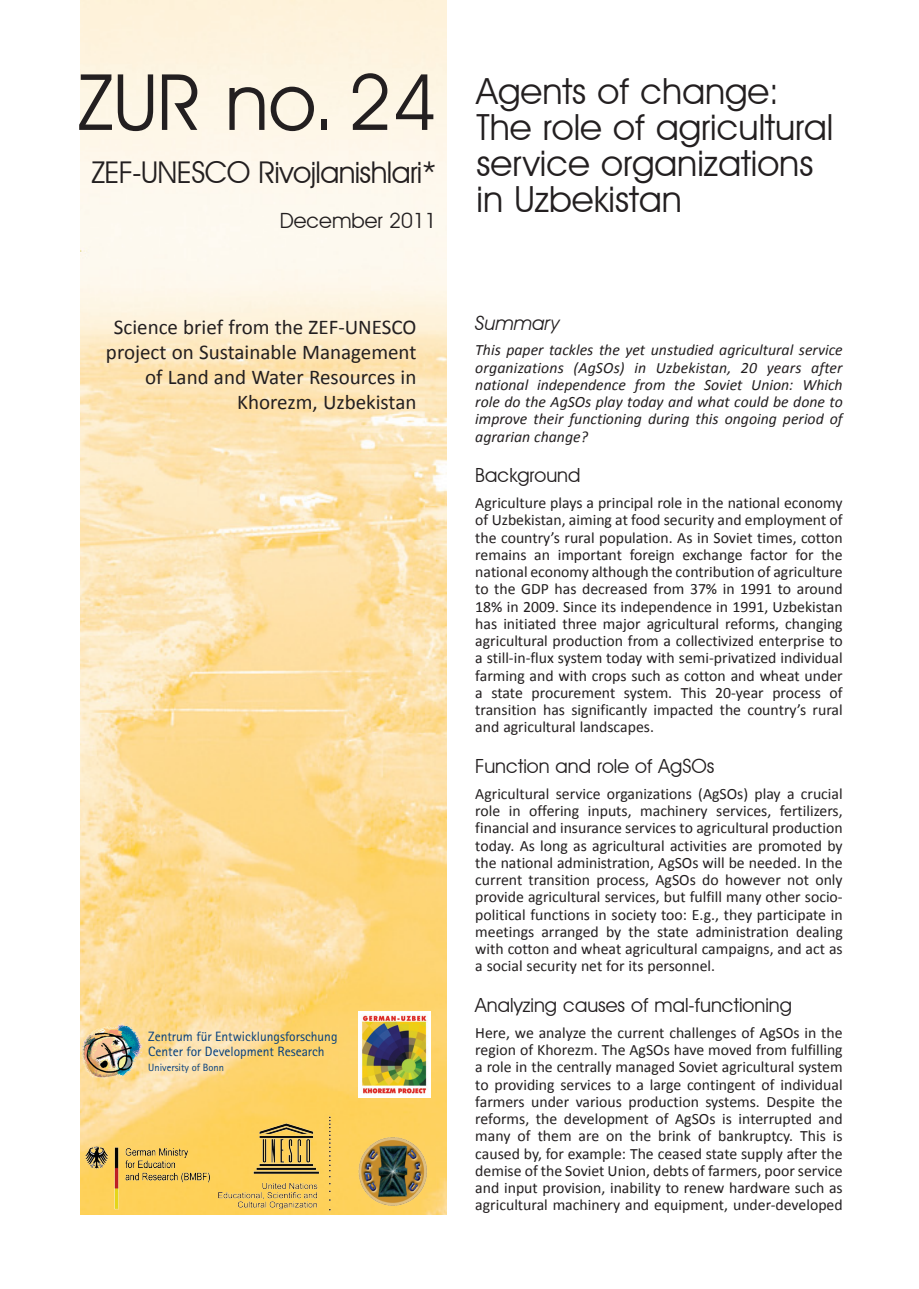
<style>
.page{position:relative;width:919px;height:1289px;background:#fff}
.page>*{position:absolute;margin:0;border:0;box-sizing:border-box;transform-origin:0 0}
.t1{font:78px "Avant Garde IT Cby BT";color:#231f20}
.ZUR_Titel{font:36px/36px "Avant Garde IT Cby BT";color:#231f20}
.t2{font:30px "Avant Garde IT Cby BT";letter-spacing:-.02em;color:#231f20}
.ZUR_BU{font:21px/25.2px "Calibri";color:#231f20;text-align:right}
.t3{font:21px "Avant Garde IT Cby BT";color:#231f20}
.ZUR_Ü1{font:19.5px "Avant Garde IT Cby BT";color:#231f20}
.ZUR_Ü1-2{font:italic 19.5px "Avant Garde IT Cby BT";color:#231f20}
.ZUR_BodyText_erste_Z{font:15.75px/17.2px "Calibri";color:#231f20;text-align:justify}
.ZUR_BodyText_erste_Z-2{font:italic 15.75px/17.2px "Calibri";color:#231f20;text-align:justify}
.t4{font:13.5px "Rotis Sans Serif";color:#013d7d}
.t5{font:10.5px "Rotis Sans Serif";color:#013d7d}
</style>
<div class="page">
<img style="left:81px;top:1px;width:365px;height:1213px">
<img style="left:359px;top:1011px;width:71px;height:86px">
<img style="left:212px;top:1102px;width:129px;height:110px">
<img style="left:80px;top:1136px;width:137px;height:74px">
<img style="left:353px;top:1132px;width:80px;height:80px">
<img style="left:81px;top:1023px;width:60px;height:55px">
<p class="t1" style="left:78px;top:55px;width:360px">ZUR no. 2 4</p>
<p class="t2" style="left:91px;top:154px;width:347px">ZEF-UNESCO Rivojlanishlari*</p>
<p class="t3" style="left:280px;top:208px;width:158px">December 2011</p>
<p class="ZUR_BU" style="left:106px;top:313px;width:312px">Science brief from the ZEF-UNESCO project on Sustainable Management of Land and Water Resources in<br>Khorezm, Uzbekistan</p>
<p class="t4" style="left:148px;top:1028px;width:191px">Zentrum für Entwicklungsforschung</p>
<p class="t4" style="left:148px;top:1043px;width:178px">Center for Development Research</p>
<p class="t5" style="left:148px;top:1061px;width:77px">University of Bonn</p>
<p class="ZUR_Titel" style="left:476px;top:73px;width:358px">Agents of change:<br>The role of agricultural service organizations in Uzbekistan</p>
<p class="ZUR_Ü1-2" style="left:475px;top:311px;width:86px">Summary</p>
<p class="ZUR_BodyText_erste_Z-2" style="left:475px;top:341px;width:369px">This paper tackles the yet unstudied agricultural service organizations (AgSOs) in Uzbekistan, 20 years after national independence from the Soviet Union: Which role do the AgSOs play today and what could be done to improve their functioning during this ongoing period of agrarian change?</p>
<p class="ZUR_Ü1" style="left:475px;top:463px;width:107px">Background</p>
<p class="ZUR_BodyText_erste_Z" style="left:475px;top:493px;width:369px">Agriculture plays a principal role in the national economy of Uzbekistan, aiming at food security and employment of the country’s rural population. As in Soviet times, cotton remains an important foreign exchange factor for the national economy although the contribution of agriculture to the GDP has decreased from 37% in 1991 to around 18% in 2009. Since its independence in 1991, Uzbekistan has initiated three major agricultural reforms, changing agricultural production from a collectivized enterprise to a still-in-flux system today with semi-privatized individual farming and with crops such as cotton and wheat under a state procurement system. This 20-year process of transition has significantly impacted the country’s rural and agricultural landscapes.</p>
<p class="ZUR_Ü1" style="left:475px;top:754px;width:240px">Function and role of AgSOs</p>
<p class="ZUR_BodyText_erste_Z" style="left:475px;top:784px;width:369px">Agricultural service organizations (AgSOs) play a crucial role in offering inputs, machinery services, fertilizers, financial and insurance services to agricultural production today. As long as agricultural activities are promoted by the national administration, AgSOs will be needed. In the current transition process, AgSOs do however not only provide agricultural services, but fulfill many other socio&shy;political functions in society too: E.g., they participate in meetings arranged by the state administration dealing with cotton and wheat agricultural campaigns, and act as a social security net for its personnel.</p>
<p class="ZUR_Ü1" style="left:475px;top:993px;width:318px">Analyzing causes of mal-functioning</p>
<p class="ZUR_BodyText_erste_Z" style="left:475px;top:1023px;width:369px">Here, we analyze the current challenges of AgSOs in the region of Khorezm. The AgSOs have moved from fulfilling a role in the centrally managed Soviet agricultural system to providing services to a large contingent of individual farmers under various production systems. Despite the reforms, the development of AgSOs is interrupted and many of them are on the brink of bankruptcy. This is caused by, for example: The ceased state supply after the demise of the Soviet Union, debts of farmers, poor service and input provision, inability to renew hardware such as agricultural machinery and equipment, under-developed</p>
</div>
